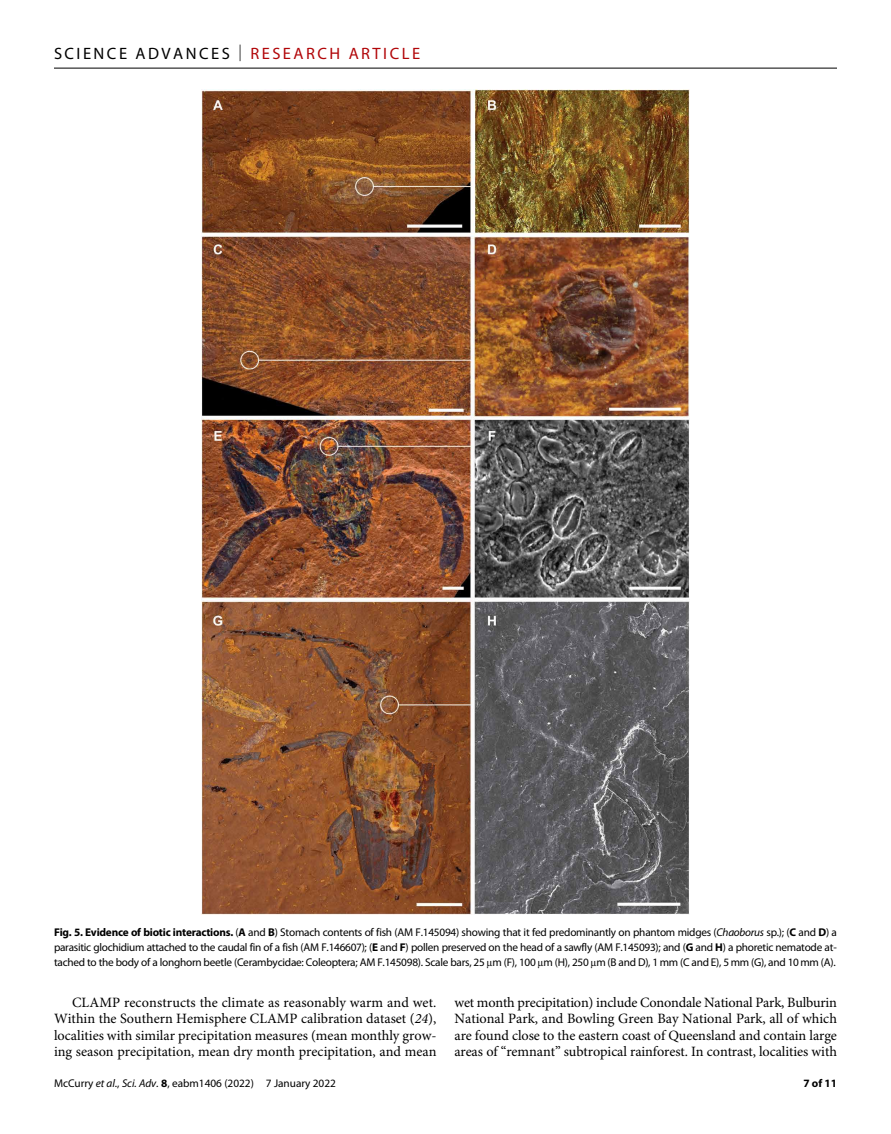
<style>
.page{position:relative;width:891px;height:1134px;background:#fff}
.page>*{position:absolute;margin:0;border:0;box-sizing:border-box;transform-origin:0 0}
.t1{font:16.5px "Myriad Pro";letter-spacing:.15em;color:#000}
.t2{font:14.25px/16.5px "Minion Pro";color:#000;text-align:justify}
.t3{font:11.25px/15px "Myriad Pro";letter-spacing:-.02em;color:#000;text-align:justify}
.t4{font:11.25px "Myriad Pro";color:#000}
.t5{font:700 11.25px "Myriad Pro";color:#000}
.s1{font-weight:300}
.s2{color:#b10508}
.s3{font-weight:700}
.s4{font-style:italic}
</style>
<div class="page">
<hr style="left:54px;top:68px;width:783px;height:1px;background:#000">
<img style="left:201px;top:90px;width:489px;height:825px">
<p class="t1" style="left:54px;top:40px;width:368px">SCIENCE ADVANCES <span class="s1">|</span> <span class="s2">RESEARCH ARTICLE</span></p>
<p class="t3" style="left:54px;top:925px;width:785px"><span class="s3">Fig. 5. Evidence of biotic interactions.</span> (<span class="s3">A</span> and <span class="s3">B</span>) Stomach contents of fish (AM F.145094) showing that it fed predominantly on phantom midges (<span class="s4">Chaoborus</span> sp.); (<span class="s3">C</span> and <span class="s3">D</span>) a parasitic glochidium attached to the caudal fin of a fish (AM F.146607); (<span class="s3">E</span> and <span class="s3">F</span>) pollen preserved on the head of a sawfly (AM F.145093); and (<span class="s3">G</span> and <span class="s3">H</span>) a phoretic nematode at&shy;tached to the body of a longhorn beetle (Cerambycidae: Coleoptera; AM F.145098). Scale bars, 25 m (F), 100 m (H), 250 m (B and D), 1mm (C and E), 5mm (G), and 10mm (A).</p>
<p class="t2" style="left:54px;top:995px;width:384px;text-indent:18px">CLAMP reconstructs the climate as reasonably warm and wet.<br>Within the Southern Hemisphere CLAMP calibration dataset (<span class="s4">24</span>), localities with similar precipitation measures (mean monthly grow&shy;ing season precipitation, mean dry month precipitation, and mean</p>
<p class="t2" style="left:454px;top:995px;width:384px">wet month precipitation) include Conondale National Park, Bulburin National Park, and Bowling Green Bay National Park, all of which are found close to the eastern coast of Queensland and contain large areas of “remnant” subtropical rainforest. In contrast, localities with</p>
<p class="t4" style="left:54px;top:1074px;width:283px">McCurry <span class="s4">et al</span>., <span class="s4">Sci. Adv.</span> <span class="s3">8</span>, eabm1406 (2022) 7 January 2022</p>
<p class="t5" style="left:803px;top:1074px;width:35px">7 of 11</p>
</div>
